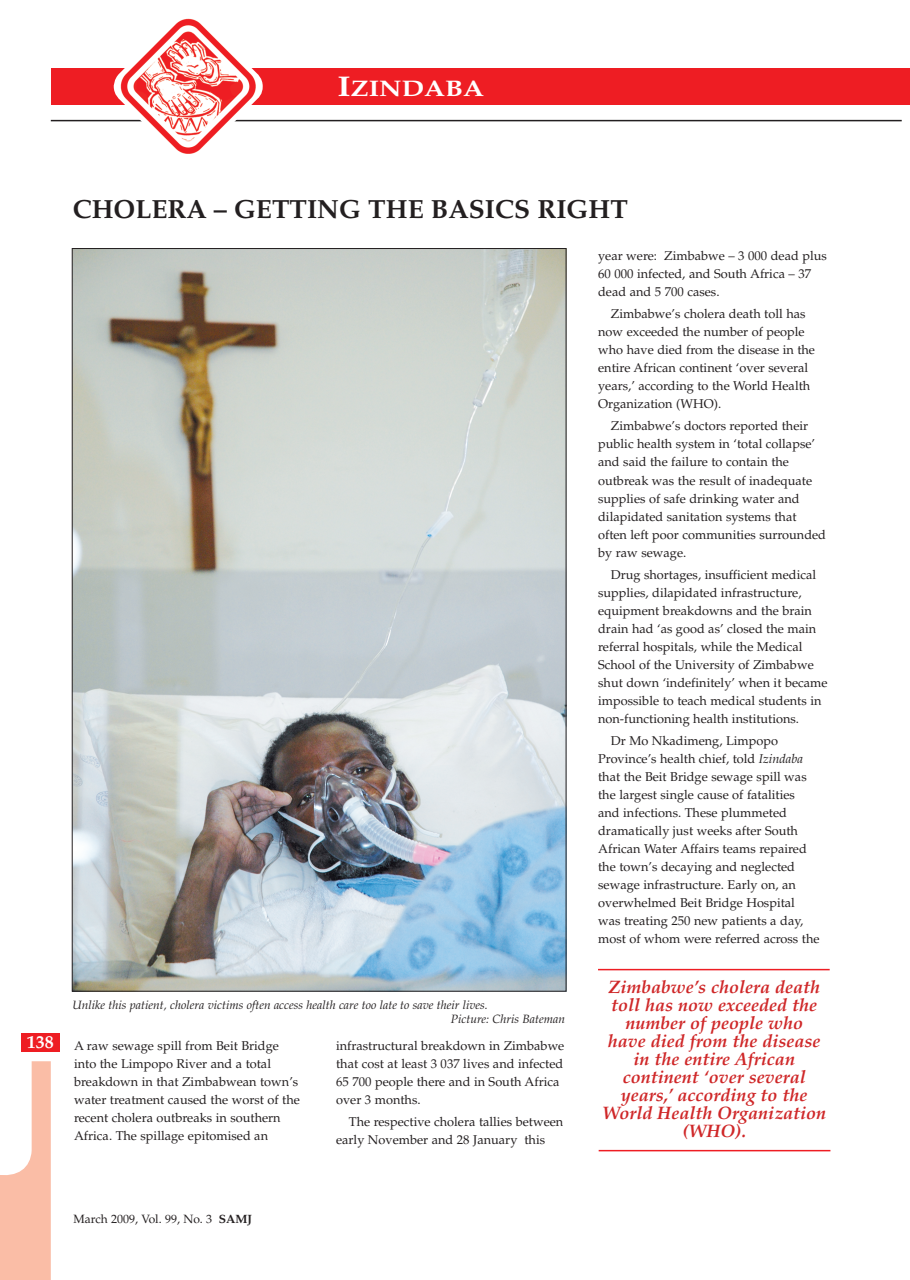
<style>
.page{position:relative;width:910px;height:1280px;background:#fff}
.page>*{position:absolute;margin:0;border:0;box-sizing:border-box;transform-origin:0 0}
.t1{font:700 26.25px "Palatino";color:#231f20}
.t2{font:700 22.5px "Palatino";color:#fff;scale:1.2 1}
.t3{font:italic 700 18px/18px "Palatino";color:#cf2728;text-align:center}
.t4{font:12.75px/18px "Palatino";color:#231f20}
.t5{font:italic 12px/13.5px "Palatino";color:#231f20}
.t6{font:12px "Palatino";color:#231f20}
.s1{font-size:28.5px}
.s2{font-weight:700;font-size:18px;color:#fff}
.s3{font-weight:700}
.s4{font-style:italic}
</style>
<div class="page">
<div style="left:51px;top:69px;width:858px;height:36px;background:#ee1d23"></div>
<hr style="left:51px;top:120px;width:850px;height:1px;background:#231f20">
<div style="left:22px;top:1033px;width:38px;height:19px;background:#ee1d23"></div>
<img style="left:114px;top:18px;width:149px;height:136px">
<hr style="left:598px;top:968px;width:231px;height:2px;background:#ee1d23">
<hr style="left:598px;top:1149px;width:232px;height:2px;background:#ee1d23">
<img style="left:74px;top:250px;width:490px;height:739px">
<svg style="left:0;top:1061px;width:51px;height:219px"></svg>
<h2 class="t2" style="left:337px;top:75px;width:124px"><span class="s1">I</span>ZINDABA</h2>
<h1 class="t1" style="left:73px;top:194px;width:556px">CHOLERA – GETTING THE BASICS RIGHT</h1>
<p class="t5" style="left:451px;top:998px;width:116px;text-indent:-378px">Unlike this patient, cholera victims often access health care too late to save their lives.<br>Picture: Chris Bateman</p>
<p class="t4" style="left:74px;top:1036px;width:227px;text-indent:-47px"><span class="s2">138</span> A raw sewage spill from Beit Bridge into the Limpopo River and a total breakdown in that Zimbabwean town’s water treatment caused the worst of the recent cholera outbreaks in southern Africa. The spillage epitomised an</p>
<p class="t4" style="left:336px;top:1036px;width:230px">infrastructural breakdown in Zimbabwe that cost at least 3 037 lives and infected 65 700 people there and in South Africa over 3 months.</p>
<p class="t4" style="left:336px;top:1112px;width:229px;text-indent:13px">The respective cholera tallies between early November and 28 January this</p>
<p class="t6" style="left:74px;top:1211px;width:180px">March 2009, Vol. 99, No. 3 <span class="s3">SAMJ</span></p>
<p class="t4" style="left:598px;top:247px;width:230px">year were: Zimbabwe – 3 000 dead plus<br>60 000 infected, and South Africa – 37 dead and 5 700 cases.</p>
<p class="t4" style="left:598px;top:305px;width:218px;text-indent:13px">Zimbabwe’s cholera death toll has now exceeded the number of people who have died from the disease in the entire African continent ‘over several years,’ according to the World Health Organization (WHO).</p>
<p class="t4" style="left:598px;top:417px;width:229px;text-indent:13px">Zimbabwe’s doctors reported their public health system in ‘total collapse’ and said the failure to contain the outbreak was the result of inadequate supplies of safe drinking water and dilapidated sanitation systems that often left poor communities surrounded by raw sewage.</p>
<p class="t4" style="left:598px;top:565px;width:231px;text-indent:13px">Drug shortages, insufficient medical supplies, dilapidated infrastructure, equipment breakdowns and the brain drain had ‘as good as’ closed the main referral hospitals, while the Medical School of the University of Zimbabwe shut down ‘indefinitely’ when it became impossible to teach medical students in non-functioning health institutions.</p>
<p class="t4" style="left:598px;top:732px;width:223px;text-indent:13px">Dr Mo Nkadimeng, Limpopo Province’s health chief, told <span class="s4">Izindaba </span>that the Beit Bridge sewage spill was the largest single cause of fatalities and infections. These plummeted dramatically just weeks after South African Water Affairs teams repaired the town’s decaying and neglected sewage infrastructure. Early on, an overwhelmed Beit Bridge Hospital was treating 250 new patients a day, most of whom were referred across the</p>
<h3 class="t3" style="left:602px;top:978px;width:225px">Zimbabwe’s cholera death toll has now exceeded the number of people who<br>have died from the disease in the entire African continent ‘over several years,’ according to the<br>World Health Organization (WHO).</h3>
</div>
